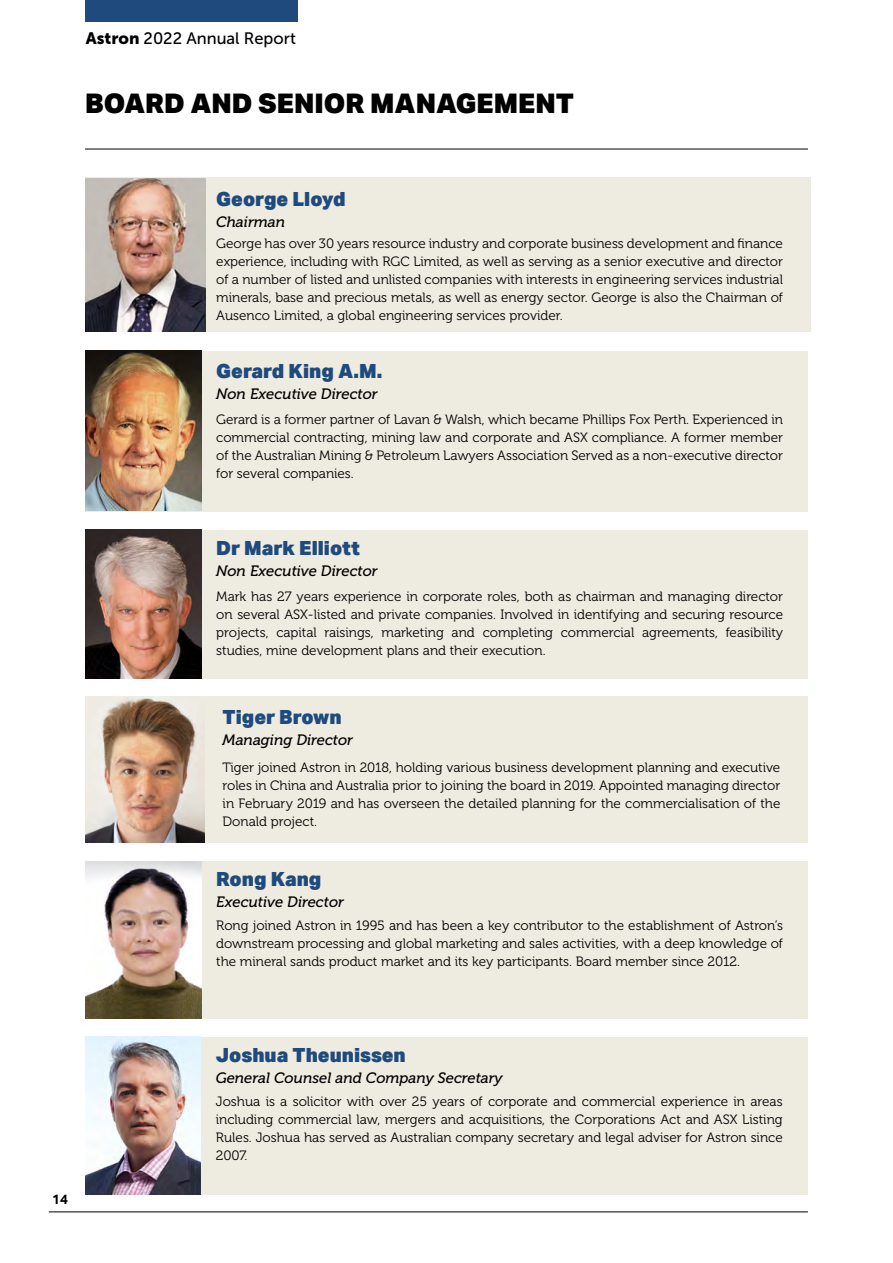
<style>
.page{position:relative;width:893px;height:1263px;background:#fff}
.page>*{position:absolute;margin:0;border:0;box-sizing:border-box;transform-origin:0 0}
.t1{font:900 27px "Aktiv Grotesk";color:#000}
.t2{font:900 19.5px "Aktiv Grotesk";color:#1e4a7e}
.t3{font:16.5px "Museo Sans 500";color:#000}
.t4{font:italic 15px "Museo 500";color:#000}
.t5{font:13.5px/18px "Museo 300";color:#000;text-align:justify}
.t6{font:700 13.5px "Aktiv Grotesk";color:#000}
.s1{font-family:"Museo Sans 900"}
</style>
<div class="page">
<div style="left:85px;top:0;width:213px;height:21px;background:#1e4a7e"></div>
<hr style="left:49px;top:1211px;width:759px;height:1px;background:#000">
<div style="left:85px;top:177px;width:725px;height:155px;background:#eeebe0"></div>
<div style="left:204px;top:696px;width:604px;height:147px;background:#eeebe0"></div>
<div style="left:201px;top:530px;width:607px;height:149px;background:#eeebe0"></div>
<div style="left:201px;top:861px;width:607px;height:158px;background:#eeebe0"></div>
<div style="left:201px;top:1037px;width:607px;height:157px;background:#eeebe0"></div>
<div style="left:201px;top:351px;width:607px;height:160px;background:#eeebe0"></div>
<img style="left:85px;top:178px;width:120px;height:154px">
<img style="left:85px;top:351px;width:116px;height:160px">
<img style="left:85px;top:530px;width:116px;height:149px">
<img style="left:85px;top:861px;width:116px;height:158px">
<img style="left:85px;top:1037px;width:116px;height:157px">
<img style="left:85px;top:696px;width:119px;height:147px">
<hr style="left:85px;top:149px;width:723px;height:1px;background:#000">
<p class="t3" style="left:86px;top:30px;width:211px"><span class="s1">Astron</span> 2022 Annual Report</p>
<h1 class="t1" style="left:85px;top:86px;width:490px">BOARD AND SENIOR MANAGEMENT</h1>
<h2 class="t2" style="left:216px;top:186px;width:131px">George Lloyd</h2>
<p class="t4" style="left:216px;top:214px;width:70px">Chairman</p>
<p class="t5" style="left:216px;top:235px;width:568px">George has over 30 years resource industry and corporate business development and finance experience, including with RGC Limited, as well as serving as a senior executive and director of a number of listed and unlisted companies with interests in engineering services industrial minerals, base and precious metals, as well as energy sector. George is also the Chairman of Ausenco Limited, a global engineering services provider.</p>
<h2 class="t2" style="left:216px;top:359px;width:168px">Gerard King A.M.</h2>
<p class="t4" style="left:216px;top:386px;width:163px">Non Executive Director</p>
<p class="t5" style="left:216px;top:410px;width:568px">Gerard is a former partner of Lavan &amp; Walsh, which became Phillips Fox Perth. Experienced in commercial contracting, mining law and corporate and ASX compliance. A former member of the Australian Mining &amp; Petroleum Lawyers Association Served as a non-executive director for several companies.</p>
<h2 class="t2" style="left:216px;top:536px;width:145px">Dr Mark Elliott</h2>
<p class="t4" style="left:216px;top:563px;width:163px">Non Executive Director</p>
<p class="t5" style="left:216px;top:587px;width:568px">Mark has 27 years experience in corporate roles, both as chairman and managing director on several ASX-listed and private companies. Involved in identifying and securing resource projects, capital raisings, marketing and completing commercial agreements, feasibility studies, mine development plans and their execution.</p>
<h2 class="t2" style="left:223px;top:704px;width:121px">Tiger Brown</h2>
<p class="t4" style="left:223px;top:732px;width:132px">Managing Director</p>
<p class="t5" style="left:223px;top:759px;width:559px">Tiger joined Astron in 2018, holding various business development planning and executive roles in China and Australia prior to joining the board in 2019. Appointed managing director in February 2019 and has overseen the detailed planning for the commercialisation of the Donald project.</p>
<h2 class="t2" style="left:216px;top:867px;width:107px">Rong Kang</h2>
<p class="t4" style="left:216px;top:894px;width:129px">Executive Director</p>
<p class="t5" style="left:216px;top:917px;width:568px">Rong joined Astron in 1995 and has been a key contributor to the establishment of Astron’s downstream processing and global marketing and sales activities, with a deep knowledge of the mineral sands product market and its key participants. Board member since 2012.</p>
<p class="t6" style="left:52px;top:1192px;width:17px">14</p>
<h2 class="t2" style="left:216px;top:1042px;width:191px">Joshua Theunissen</h2>
<p class="t4" style="left:216px;top:1069px;width:288px">General Counsel and Company Secretary</p>
<p class="t5" style="left:216px;top:1092px;width:568px">Joshua is a solicitor with over 25 years of corporate and commercial experience in areas including commercial law, mergers and acquisitions, the Corporations Act and ASX Listing Rules. Joshua has served as Australian company secretary and legal adviser for Astron since 2007.</p>
</div>
